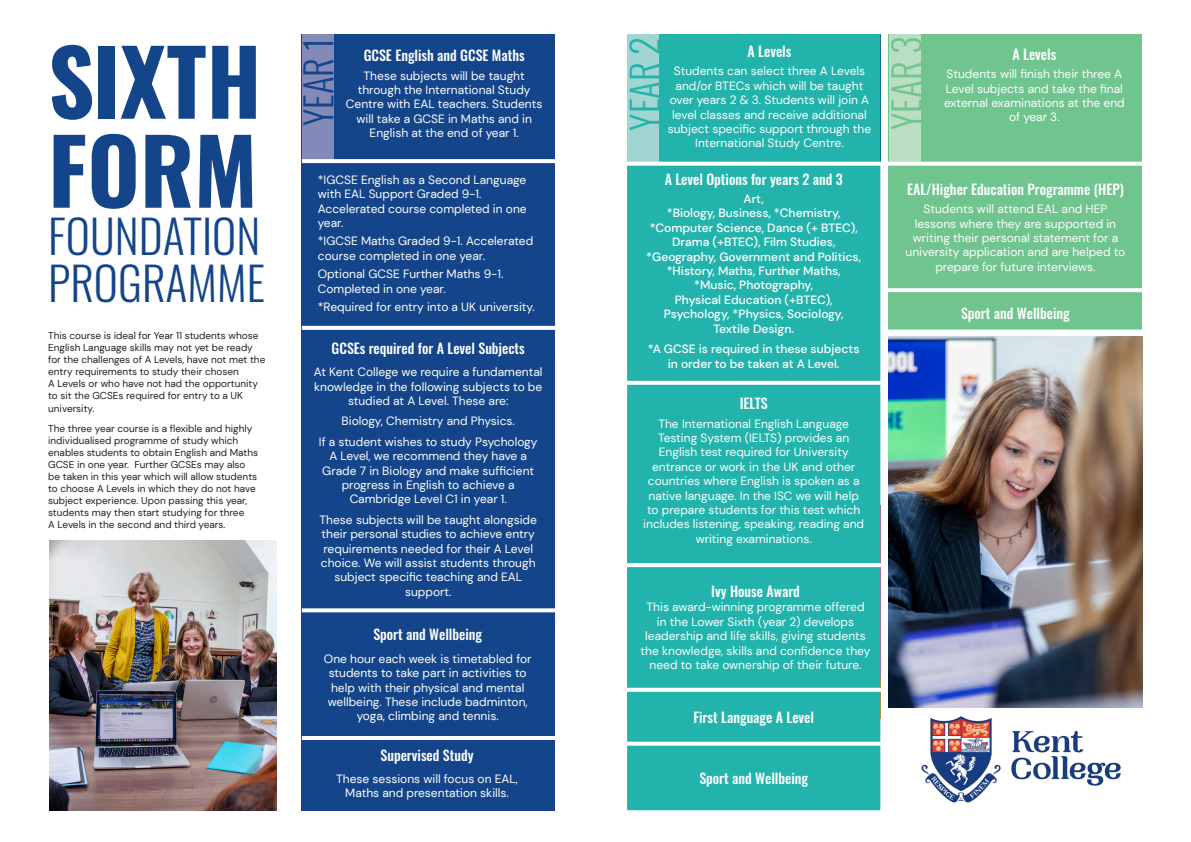
<style>
.page{position:relative;width:1191px;height:842px;background:#fff}
.page>*{position:absolute;margin:0;border:0;box-sizing:border-box;transform-origin:0 0}
.t1{font:700 90px "Oswald";color:#14458a}
.t2{font:300 46px "Oswald";color:#14458a}
.t3{font:300 36.8px "Oswald";color:#14458a}
.t4{font:300 36.8px "Oswald";color:#22b4ac}
.t5{font:300 36.8px "Oswald";color:#70c48e}
.t6{font:500 14px "Oswald";color:#fff}
.t7{font:12px/14.4px "DM Sans";color:#fff;text-align:center}
.t8{font:500 12px/14.4px "DM Sans";color:#fff;text-align:center}
.t9{font:10px/12px "DM Sans";color:#231f20}
</style>
<div class="page">
<img style="left:889px;top:336px;width:253px;height:371px">
<img style="left:49px;top:540px;width:227px;height:270px">
<div style="left:889px;top:34px;width:253px;height:298px;background:#70c48e"></div>
<div style="left:627px;top:34px;width:253px;height:776px;background:#22b4ac"></div>
<div style="left:302px;top:34px;width:253px;height:776px;background:#14458a"></div>
<div style="left:302px;top:34px;width:31px;height:127px;background:#838ab8"></div>
<div style="left:627px;top:34px;width:32px;height:127px;background:#a0d5d1"></div>
<div style="left:889px;top:34px;width:31px;height:127px;background:#b9dec2"></div>
<svg style="left:302px;top:608px;width:253px;height:4px"></svg>
<hr style="left:302px;top:736px;width:266px;height:4px;background:#fff">
<svg style="left:302px;top:326px;width:253px;height:4px"></svg>
<svg style="left:302px;top:159px;width:253px;height:4px"></svg>
<svg style="left:627px;top:162px;width:254px;height:4px"></svg>
<svg style="left:888px;top:162px;width:254px;height:4px"></svg>
<svg style="left:888px;top:288px;width:254px;height:4px"></svg>
<hr style="left:884px;top:330px;width:266px;height:4px;background:#fff">
<svg style="left:627px;top:381px;width:254px;height:4px"></svg>
<svg style="left:627px;top:563px;width:254px;height:4px"></svg>
<svg style="left:627px;top:688px;width:254px;height:4px"></svg>
<svg style="left:627px;top:742px;width:254px;height:4px"></svg>
<img style="left:921px;top:716px;width:200px;height:87px">
<p class="t1" style="left:48px;top:2px;width:215px">SIXTH</p>
<p class="t1" style="left:48px;top:91px;width:211px">FORM</p>
<p class="t2" style="left:48px;top:195px;width:214px">FOUNDATION</p>
<p class="t2" style="left:48px;top:242px;width:218px">PROGRAMME</p>
<p class="t9" style="left:48px;top:330px;width:219px">This course is ideal for Year 11 students whose English Language skills may not yet be ready for the challenges of A Levels, have not met the entry requirements to study their chosen<br>A Levels or who have not had the opportunity to sit the GCSEs required for entry to a UK university.</p>
<p class="t9" style="left:48px;top:422px;width:211px">The three year course is a flexible and highly individualised programme of study which enables students to obtain English and Maths GCSE in one year. Further GCSEs may also be taken in this year which will allow students to choose A Levels in which they do not have subject experience. Upon passing this year, students may then start studying for three<br>A Levels in the second and third years.</p>
<p class="t3" style="left:286px;top:126px;width:91px;rotate:-90deg">YEAR 1</p>
<p class="t4" style="left:612px;top:131px;width:95px;rotate:-90deg">YEAR 2</p>
<p class="t5" style="left:873px;top:130px;width:95px;rotate:-90deg">YEAR 3</p>
<p class="t6" style="left:747px;top:39px;width:45px">A Levels</p>
<p class="t7" style="left:668px;top:64px;width:205px">Students can select three A Levels and/or BTECs which will be taught over years 2 &amp; 3. Students will join A level classes and receive additional subject specific support through the International Study Centre.</p>
<p class="t6" style="left:1012px;top:42px;width:45px">A Levels</p>
<p class="t7" style="left:944px;top:67px;width:182px">Students will finish their three A<br>Level subjects and take the final external examinations at the end of year 3.</p>
<p class="t6" style="left:364px;top:43px;width:162px">GCSE English and GCSE Maths</p>
<p class="t7" style="left:346px;top:68px;width:198px">These subjects will be taught through the International Study<br>Centre with EAL teachers. Students will take a GCSE in Maths and in<br>English at the end of year 1.</p>
<p class="t7" style="left:318px;top:172px;width:210px;text-align:left">*IGCSE English as a Second Language with EAL Support Graded 9-1.<br>Accelerated course completed in one year.</p>
<p class="t7" style="left:318px;top:234px;width:217px;text-align:left">*IGCSE Maths Graded 9-1. Accelerated course completed in one year.</p>
<p class="t7" style="left:318px;top:267px;width:187px;text-align:left">Optional GCSE Further Maths 9-1.<br>Completed in one year.</p>
<p class="t7" style="left:318px;top:300px;width:218px">*Required for entry into a UK university.</p>
<p class="t6" style="left:664px;top:166px;width:179px">A Level Options for years 2 and 3</p>
<p class="t8" style="left:743px;top:192px;width:22px">Art,</p>
<p class="t8" style="left:649px;top:206px;width:210px">*Biology, Business, *Chemistry, *Computer Science, Dance (+ BTEC),</p>
<p class="t8" style="left:646px;top:235px;width:216px">Drama (+BTEC), Film Studies, *Geography, Government and Politics,</p>
<p class="t8" style="left:666px;top:264px;width:175px">*History, Maths, Further Maths,</p>
<p class="t8" style="left:694px;top:278px;width:120px">*Music, Photography,</p>
<p class="t8" style="left:664px;top:292px;width:181px">Physical Education (+BTEC),<br>Psychology, *Physics, Sociology,</p>
<p class="t8" style="left:713px;top:321px;width:82px">Textile Design.</p>
<p class="t8" style="left:648px;top:342px;width:213px">*A GCSE is required in these subjects in order to be taken at A Level.</p>
<p class="t6" style="left:907px;top:177px;width:218px">EAL/Higher Education Programme (HEP)</p>
<p class="t7" style="left:905px;top:202px;width:221px">Students will attend EAL and HEP lessons where they are supported in writing their personal statement for a university application and are helped to prepare for future interviews.</p>
<p class="t6" style="left:961px;top:300px;width:110px">Sport and Wellbeing</p>
<p class="t6" style="left:332px;top:336px;width:195px">GCSEs required for A Level Subjects</p>
<p class="t7" style="left:314px;top:365px;width:230px">At Kent College we require a fundamental knowledge in the following subjects to be studied at A Level. These are:</p>
<p class="t7" style="left:342px;top:414px;width:175px">Biology, Chemistry and Physics.</p>
<p class="t7" style="left:319px;top:434px;width:220px">If a student wishes to study Psychology A Level, we recommend they have a Grade 7 in Biology and make sufficient progress in English to achieve a Cambridge Level C1 in year 1.</p>
<p class="t7" style="left:319px;top:512px;width:219px">These subjects will be taught alongside their personal studies to achieve entry requirements needed for their A Level choice. We will assist students through subject specific teaching and EAL support.</p>
<p class="t6" style="left:373px;top:622px;width:110px">Sport and Wellbeing</p>
<p class="t7" style="left:324px;top:651px;width:209px">One hour each week is timetabled for students to take part in activities to help with their physical and mental wellbeing. These include badminton, yoga, climbing and tennis.</p>
<p class="t6" style="left:380px;top:742px;width:95px">Supervised Study</p>
<p class="t7" style="left:336px;top:771px;width:183px">These sessions will focus on EAL,<br>Maths and presentation skills.</p>
<p class="t6" style="left:739px;top:391px;width:30px">IELTS</p>
<p class="t7" style="left:643px;top:416px;width:222px">The International English Language Testing System (IELTS) provides an English test required for University entrance or work in the UK and other countries where English is spoken as a native language. In the ISC we will help to prepare students for this test which includes listening, speaking, reading and writing examinations.</p>
<p class="t6" style="left:711px;top:579px;width:90px">Ivy House Award</p>
<p class="t7" style="left:640px;top:600px;width:231px">This award-winning programme offered in the Lower Sixth (year 2) develops leadership and life skills, giving students the knowledge, skills and confidence they need to take ownership of their future.</p>
<p class="t6" style="left:693px;top:705px;width:122px">First Language A Level</p>
<p class="t6" style="left:699px;top:766px;width:110px">Sport and Wellbeing</p>
</div>
